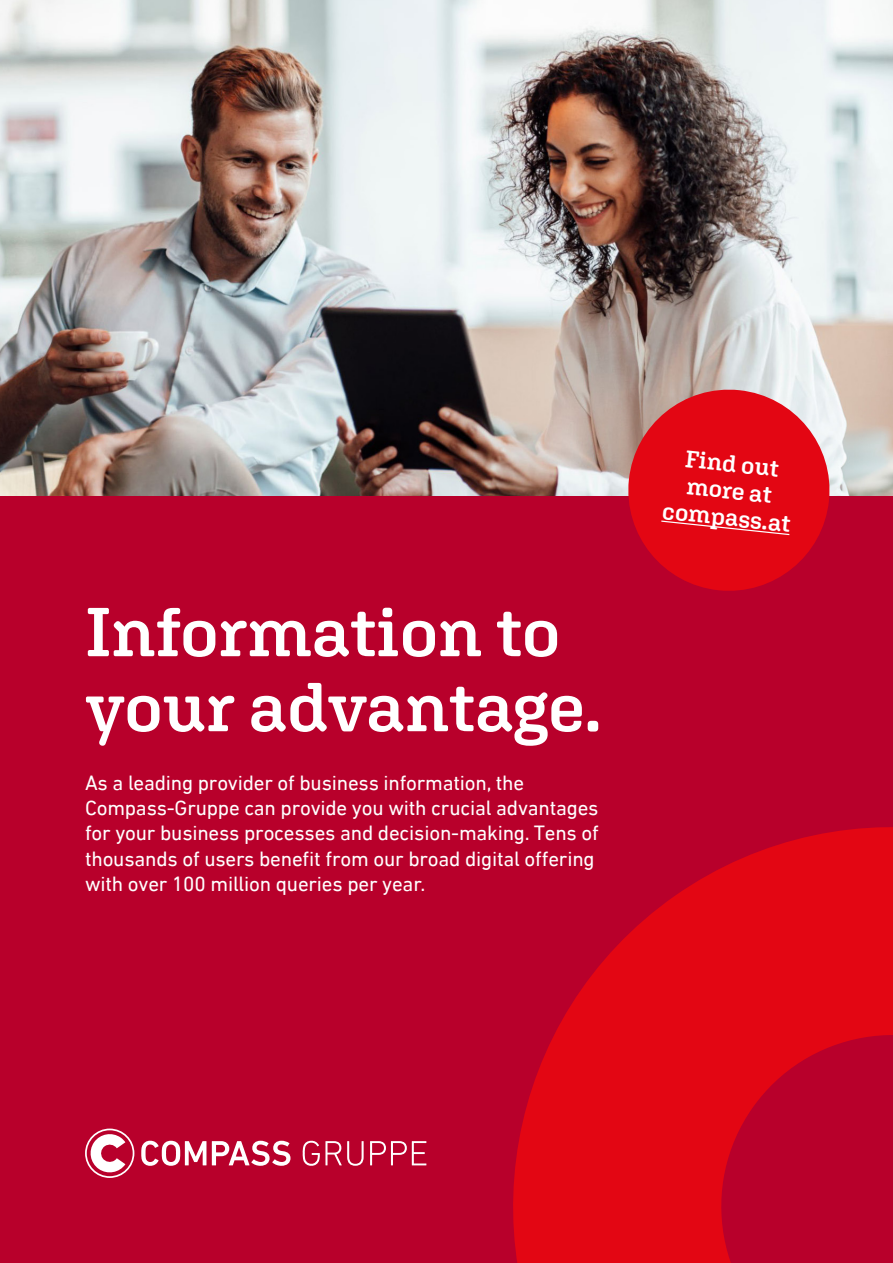
<style>
.page{position:relative;width:893px;height:1263px;background:#b8002b}
.page>*{position:absolute;margin:0;border:0;box-sizing:border-box;transform-origin:0 0}
.t1{font:600 69px/75px "Aglet Slab";letter-spacing:-.005em;color:#fff}
.t2{font:600 24px/27px "Aglet Slab";color:#fff;text-align:center}
.t3{font:21px/25.5px "DIN Next LT Pro";letter-spacing:-.01em;color:#fff}
</style>
<div class="page">
<svg style="left:513px;top:827px;width:380px;height:436px;fill:#e30613"></svg>
<svg style="left:85px;top:1128px;width:49px;height:50px"></svg>
<svg style="left:141px;top:1140px;width:65px;height:26px"></svg>
<svg style="left:212px;top:1141px;width:78px;height:25px"></svg>
<svg style="left:303px;top:1140px;width:61px;height:26px"></svg>
<svg style="left:370px;top:1141px;width:56px;height:24px"></svg>
<img style="left:0;top:0;width:893px;height:495px">
<svg style="left:623px;top:384px;width:212px;height:207px;background:#da2331"></svg>
<h1 class="t1" style="left:85px;top:593px;width:518px">Information to your advantage.</h1>
<p class="t3" style="left:85px;top:769px;width:515px">As a leading provider of business information, the Compass-Gruppe can provide you with crucial advantages for your business processes and decision-making. Tens of thousands of users benefit from our broad digital offering with over 100 million queries per year.</p>
<p class="t2" style="left:670px;top:443px;width:130px;rotate:6deg">Find out more at compass.at</p>
</div>
